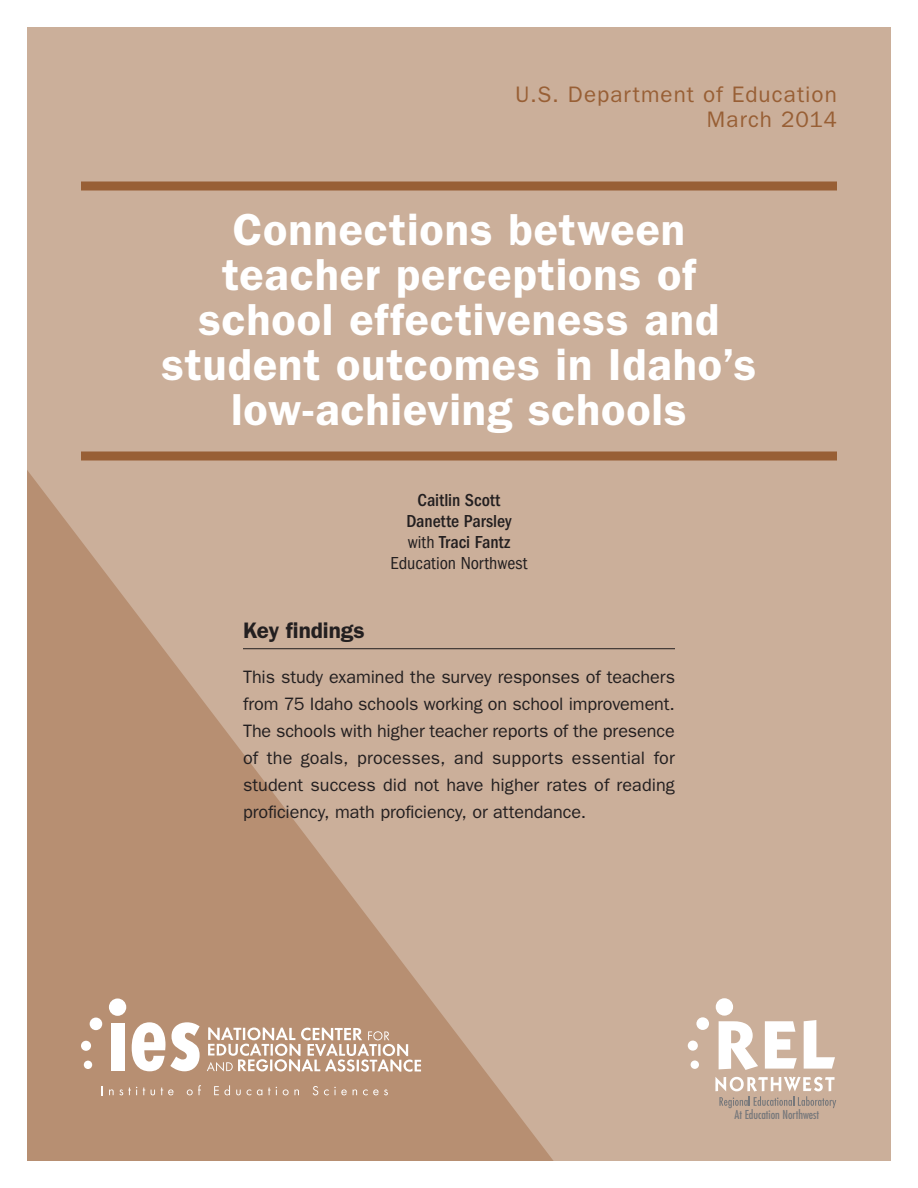
<style>
.page{position:relative;width:918px;height:1188px;background:#fff}
.page>*{position:absolute;margin:0;border:0;box-sizing:border-box;transform-origin:0 0}
.t1{font:600 45px/45px "ITC Franklin Gothic Std";letter-spacing:.02em;color:#fff;text-align:center}
.t2{font:22.5px/25.5px "ITC Franklin Gothic Std";letter-spacing:.045em;color:#985f35;text-align:right}
.t3{font:600 22.5px "ITC Franklin Gothic Std";color:#231f20}
.t4{font:18px/27px "ITC Franklin Gothic Std";color:#231f20;text-align:justify}
.t5{font:500 condensed 18px/21px "ITC Franklin Gothic Std";color:#231f20;text-align:center}
.t6{font:condensed 12px "Futura Std";color:#77787b}
.s1{font-weight:400}
</style>
<div class="page">
<div style="left:27px;top:27px;width:864px;height:1134px;background:#cbaf9a"></div>
<svg style="left:27px;top:470px;width:527px;height:691px"></svg>
<div style="left:90px;top:1018px;width:12px;height:12px;background:#fff;border-radius:50%"></div>
<div style="left:81px;top:1041px;width:10px;height:10px;background:#fff;border-radius:50%"></div>
<div style="left:84px;top:1061px;width:8px;height:8px;background:#fff;border-radius:50%"></div>
<div style="left:109px;top:998px;width:17px;height:18px;background:#fff;border-radius:50%"></div>
<div style="left:111px;top:1023px;width:14px;height:47px;background:#fff"></div>
<svg style="left:132px;top:1022px;width:68px;height:49px;background:#e3d4c9"></svg>
<svg style="left:207px;top:1027px;width:214px;height:45px;background:#ccb09c"></svg>
<svg style="left:109px;top:1087px;width:28px;height:8px"></svg>
<svg style="left:143px;top:1088px;width:2px;height:7px"></svg>
<svg style="left:151px;top:1090px;width:4px;height:5px"></svg>
<svg style="left:161px;top:1088px;width:13px;height:7px"></svg>
<svg style="left:187px;top:1085px;width:14px;height:10px"></svg>
<svg style="left:214px;top:1085px;width:16px;height:10px"></svg>
<svg style="left:236px;top:1090px;width:5px;height:5px"></svg>
<svg style="left:247px;top:1089px;width:4px;height:6px"></svg>
<svg style="left:257px;top:1089px;width:5px;height:6px"></svg>
<svg style="left:268px;top:1087px;width:9px;height:8px"></svg>
<svg style="left:283px;top:1089px;width:16px;height:6px"></svg>
<svg style="left:313px;top:1086px;width:5px;height:9px"></svg>
<svg style="left:324px;top:1087px;width:23px;height:8px"></svg>
<svg style="left:353px;top:1089px;width:4px;height:6px"></svg>
<svg style="left:363px;top:1089px;width:25px;height:6px"></svg>
<div style="left:81px;top:182px;width:756px;height:8px;background:#985f35"></div>
<div style="left:81px;top:452px;width:756px;height:8px;background:#985f35"></div>
<hr style="left:243px;top:648px;width:432px;height:1px;background:#231f20">
<svg style="left:719px;top:1021px;width:39px;height:49px"></svg>
<svg style="left:765px;top:1021px;width:32px;height:48px"></svg>
<svg style="left:804px;top:1020px;width:31px;height:49px"></svg>
<div style="left:696px;top:1017px;width:13px;height:13px;background:#fff;border-radius:50%"></div>
<div style="left:688px;top:1041px;width:10px;height:10px;background:#fff;border-radius:50%"></div>
<div style="left:691px;top:1060px;width:8px;height:9px;background:#fff;border-radius:50%"></div>
<div style="left:716px;top:998px;width:17px;height:18px;background:#fff;border-radius:50%"></div>
<svg style="left:715px;top:1077px;width:121px;height:31px"></svg>
<p class="t2" style="left:515px;top:82px;width:323px">U.S. Department of Education<br>March 2014</p>
<h1 class="t1" style="left:162px;top:207px;width:596px">Connections between teacher perceptions of school effectiveness and student outcomes in Idaho’s low-achieving schools</h1>
<p class="t5" style="left:391px;top:490px;width:138px">Caitlin Scott<br>Danette Parsley<br><span class="s1">with</span> Traci Fantz<br><span class="s1">Education Northwest</span></p>
<p class="t3" style="left:243px;top:617px;width:123px">Key findings</p>
<p class="t4" style="left:243px;top:663px;width:434px">This study examined the survey responses of teachers from 75 Idaho schools working on school improvement.<br>The schools with higher teacher reports of the presence of the goals, processes, and supports essential for student success did not have higher rates of reading proficiency, math proficiency, or attendance.</p>
<p class="t6" style="left:735px;top:1107px;width:86px">At Education Northwest</p>
</div>
